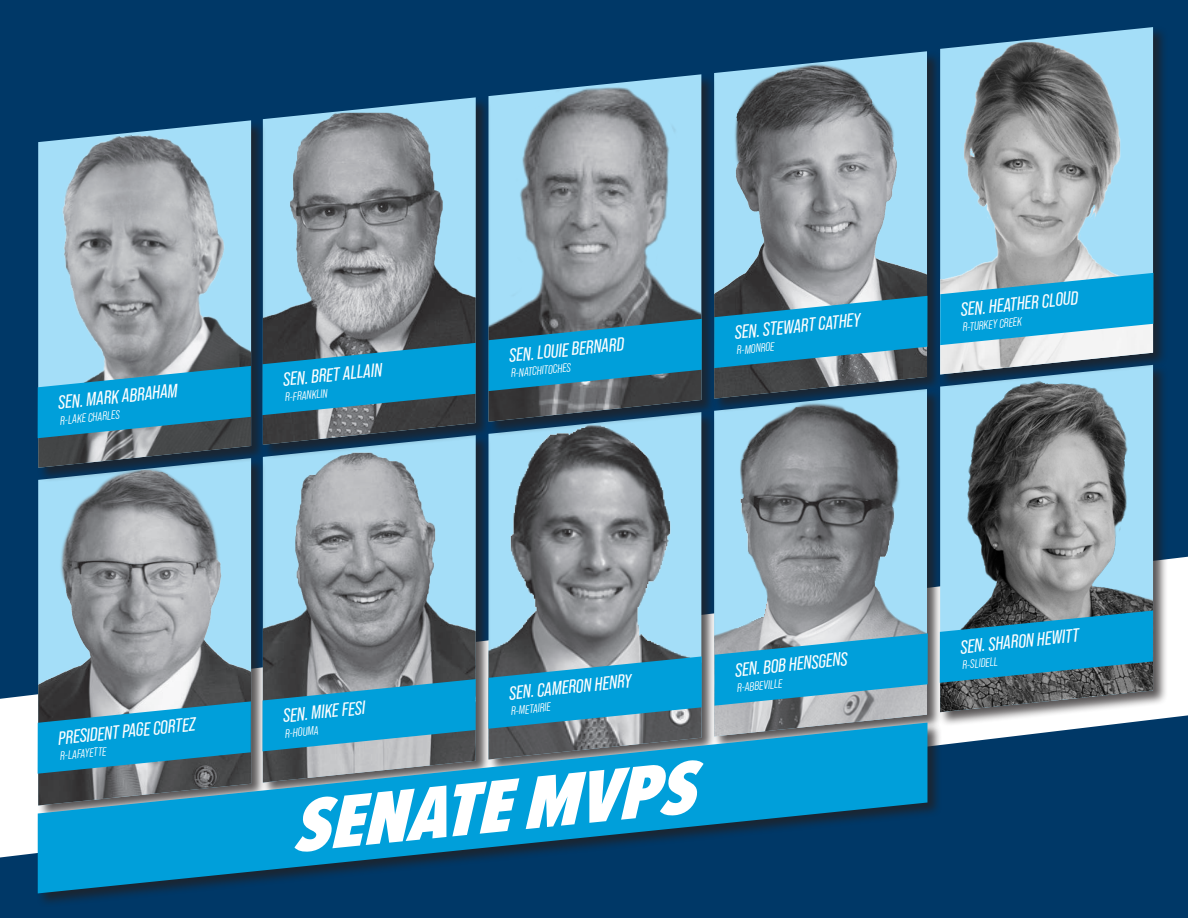
<style>
.page{position:relative;width:1188px;height:918px;background:#003867}
.page>*{position:absolute;margin:0;border:0;box-sizing:border-box;transform-origin:0 0}
.t1{font:italic 900 76.8px "Proxima Nova Ex Cn";color:#fff;scale:1.08 1}
.t2{font:italic 18.9px "Bebas Neue Pro";color:#fff}
.t3{font:italic 12px "Bebas Neue Pro Middle";color:#fff}
</style>
<div class="page">
<svg style="left:0;top:557px;width:1188px;height:300px"></svg>
<div style="left:713px;top:388px;width:229px;height:363px;background:#231f20;opacity:.75"></div>
<div style="left:487px;top:411px;width:229px;height:363px;background:#231f20;opacity:.75"></div>
<div style="left:261px;top:434px;width:230px;height:363px;background:#231f20;opacity:.75"></div>
<div style="left:37px;top:457px;width:229px;height:363px;background:#231f20;opacity:.75"></div>
<img style="left:38px;top:482px;width:213px;height:219px">
<img style="left:263px;top:459px;width:213px;height:220px">
<img style="left:488px;top:436px;width:213px;height:220px">
<img style="left:714px;top:413px;width:213px;height:309px">
<div style="left:713px;top:50px;width:229px;height:363px;background:#231f20;opacity:.75"></div>
<svg style="left:714px;top:51px;width:213px;height:348px;background:#7f94a1"></svg>
<div style="left:487px;top:73px;width:229px;height:363px;background:#231f20;opacity:.75"></div>
<div style="left:261px;top:96px;width:230px;height:363px;background:#231f20;opacity:.75"></div>
<svg style="left:263px;top:97px;width:213px;height:16px"></svg>
<div style="left:37px;top:119px;width:229px;height:363px;background:#231f20;opacity:.75"></div>
<img style="left:38px;top:126px;width:213px;height:342px">
<img style="left:263px;top:113px;width:213px;height:332px">
<img style="left:488px;top:74px;width:213px;height:348px">
<div style="left:939px;top:364px;width:229px;height:363px;background:#231f20;opacity:.75"></div>
<img style="left:940px;top:389px;width:213px;height:323px">
<div style="left:939px;top:26px;width:229px;height:363px;background:#231f20;opacity:.75"></div>
<svg style="left:940px;top:27px;width:213px;height:15px"></svg>
<img style="left:940px;top:42px;width:213px;height:332px">
<div style="left:36px;top:722px;width:906px;height:186px;background:#231f20;opacity:.75"></div>
<svg style="left:38px;top:723px;width:889px;height:170px;fill:#009fda"></svg>
<svg style="left:38px;top:366px;width:213px;height:72px;background:#2398c4"></svg>
<svg style="left:38px;top:701px;width:213px;height:73px;background:#2190ba"></svg>
<svg style="left:262px;top:679px;width:214px;height:72px;background:#2696c0"></svg>
<svg style="left:488px;top:656px;width:214px;height:73px;background:#2796bf"></svg>
<svg style="left:714px;top:633px;width:214px;height:73px;background:#36a4ce"></svg>
<svg style="left:940px;top:611px;width:213px;height:72px;background:#1c8eb9"></svg>
<svg style="left:262px;top:343px;width:214px;height:72px;background:#1989b3"></svg>
<svg style="left:488px;top:319px;width:214px;height:72px;background:#1787b2"></svg>
<svg style="left:714px;top:296px;width:213px;height:72px;background:#2292bc"></svg>
<svg style="left:940px;top:273px;width:213px;height:72px;background:#3fb0da"></svg>
<p class="t2" style="left:57px;top:392px;width:121px;rotate:-6deg">SEN. MARK ABRAHAM</p>
<p class="t3" style="left:59px;top:414px;width:61px;rotate:-6deg">R-LAKE CHARLES</p>
<p class="t2" style="left:282px;top:369px;width:101px;rotate:-6deg">SEN. BRET ALLAIN</p>
<p class="t3" style="left:284px;top:391px;width:44px;rotate:-6deg">R-FRANKLIN</p>
<p class="t2" style="left:508px;top:345px;width:117px;rotate:-6deg">SEN. LOUIE BERNARD</p>
<p class="t3" style="left:510px;top:367px;width:62px;rotate:-6deg">R-NATCHITOCHES</p>
<p class="t2" style="left:734px;top:322px;width:128px;rotate:-6deg">SEN. STEWART CATHEY</p>
<p class="t3" style="left:736px;top:344px;width:39px;rotate:-6deg">R-MONROE</p>
<p class="t2" style="left:57px;top:728px;width:139px;rotate:-6deg">PRESIDENT PAGE CORTEZ</p>
<p class="t3" style="left:59px;top:749px;width:48px;rotate:-6deg">R-LAFAYETTE</p>
<p class="t2" style="left:282px;top:705px;width:84px;rotate:-6deg">SEN. MIKE FESI</p>
<p class="t3" style="left:284px;top:727px;width:35px;rotate:-6deg">R-HOUMA</p>
<p class="t2" style="left:508px;top:683px;width:125px;rotate:-6deg">SEN. CAMERON HENRY</p>
<p class="t3" style="left:510px;top:704px;width:41px;rotate:-6deg">R-METAIRIE</p>
<h1 class="t1" style="left:285px;top:772px;width:375px;rotate:-6deg">SENATE MVPS</h1>
<p class="t2" style="left:734px;top:660px;width:114px;rotate:-6deg">SEN. BOB HENSGENS</p>
<p class="t3" style="left:736px;top:681px;width:47px;rotate:-6deg">R-ABBEVILLE</p>
<p class="t2" style="left:960px;top:299px;width:119px;rotate:-6deg">SEN. HEATHER CLOUD</p>
<p class="t3" style="left:962px;top:321px;width:61px;rotate:-6deg">R-TURKEY CREEK</p>
<p class="t2" style="left:959px;top:637px;width:121px;rotate:-6deg">SEN. SHARON HEWITT</p>
<p class="t3" style="left:962px;top:658px;width:37px;rotate:-6deg">R-SLIDELL</p>
</div>
